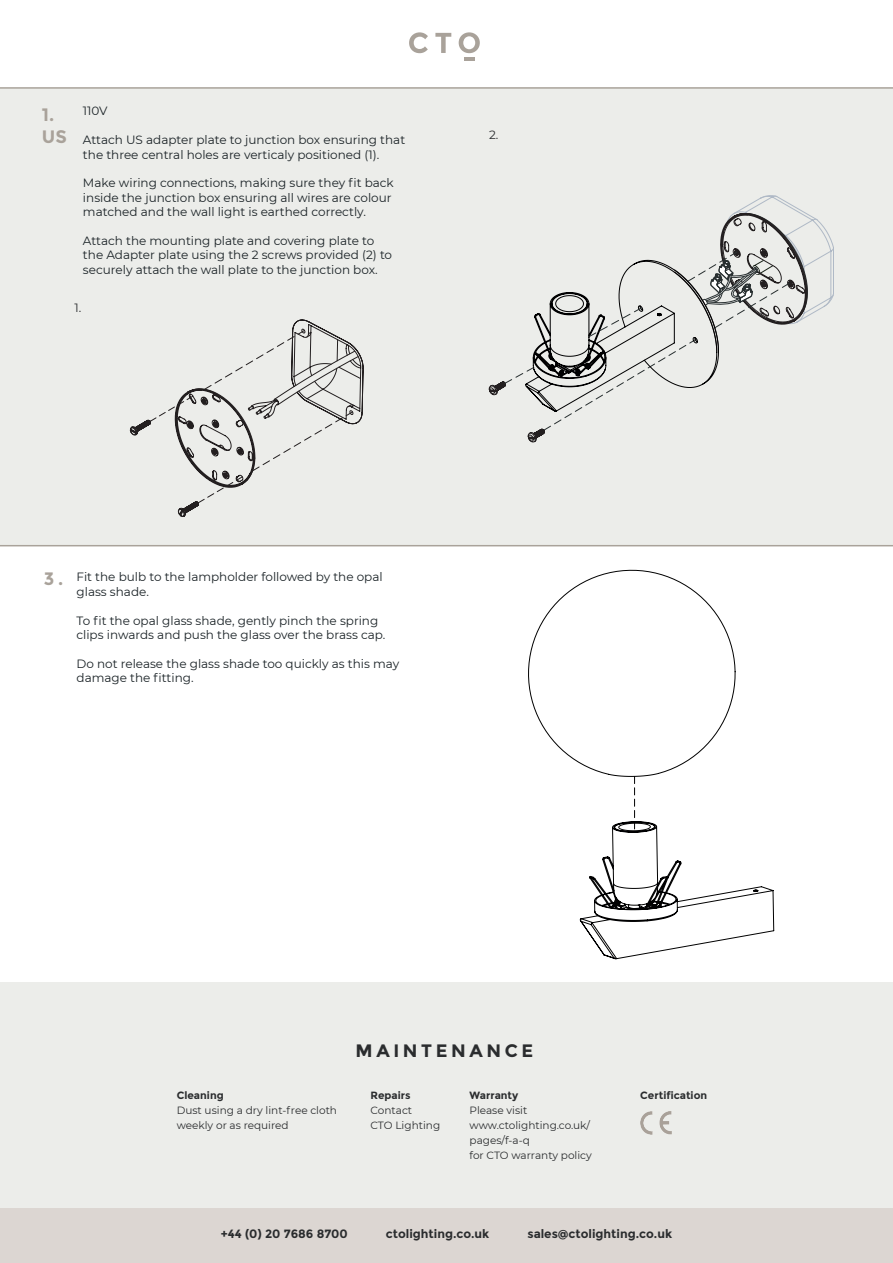
<style>
.page{position:relative;width:893px;height:1263px;background:#fff}
.page>*{position:absolute;margin:0;border:0;box-sizing:border-box;transform-origin:0 0}
.t1{font:700 18px "Montserrat";letter-spacing:.2em;color:#2a2c2e}
.t2{font:700 18px "Montserrat";color:#a9a29a}
.t3{font:12px/14.4px "Montserrat";color:#1a2226}
.t4{font:700 12px "Montserrat";color:#2a2c2e}
.t5{font:12px "Montserrat";color:#2a2c2e}
.t6{font:10.5px/15px "Montserrat";color:#2a2c2e}
.t7{font:700 10.5px "Montserrat";color:#2a2c2e}
</style>
<div class="page">
<hr style="left:464px;top:57px;width:11px;height:4px;background:#a9a29a">
<svg style="left:409px;top:32px;width:19px;height:21px"></svg>
<svg style="left:435px;top:33px;width:16px;height:20px"></svg>
<svg style="left:459px;top:32px;width:21px;height:21px"></svg>
<div style="left:0;top:982px;width:893px;height:226px;background:#ecedea"></div>
<div style="left:0;top:1208px;width:893px;height:55px;background:#dcd6d2"></div>
<img style="left:640px;top:1111px;width:32px;height:23px">
<div style="left:0;top:87px;width:893px;height:459px;background:#ecedea"></div>
<svg style="left:130px;top:320px;width:233px;height:197px;background:#e0e1de"></svg>
<svg style="left:130px;top:330px;width:231px;height:187px;background:#dddedb"></svg>
<div style="left:490px;top:213px;width:317px;height:229px;background:#ecedea"></div>
<svg style="left:504px;top:195px;width:330px;height:236px;background:#dcdddb"></svg>
<svg style="left:528px;top:570px;width:246px;height:389px"></svg>
<svg style="left:634px;top:776px;width:1px;height:53px"></svg>
<p class="t2" style="left:42px;top:104px;width:14px">1.</p>
<p class="t2" style="left:42px;top:126px;width:27px">US</p>
<p class="t3" style="left:83px;top:103px;width:26px">110V</p>
<p class="t3" style="left:83px;top:132px;width:324px">Attach US adapter plate to junction box ensuring that the three central holes are verticaly positioned (1).</p>
<p class="t3" style="left:83px;top:175px;width:312px">Make wiring connections, making sure they fit back inside the junction box ensuring all wires are colour matched and the wall light is earthed correctly.</p>
<p class="t3" style="left:83px;top:233px;width:311px">Attach the mounting plate and covering plate to the Adapter plate using the 2 screws provided (2) to securely attach the wall plate to the junction box.</p>
<p class="t5" style="left:74px;top:299px;width:8px">1.</p>
<p class="t5" style="left:489px;top:126px;width:11px">2.</p>
<p class="t2" style="left:44px;top:568px;width:21px">3.</p>
<p class="t3" style="left:77px;top:569px;width:308px">Fit the bulb to the lampholder followed by the opal glass shade.</p>
<p class="t3" style="left:77px;top:613px;width:310px">To fit the opal glass shade, gently pinch the spring clips inwards and push the glass over the brass cap.</p>
<p class="t3" style="left:77px;top:656px;width:324px">Do not release the glass shade too quickly as this may damage the fitting.</p>
<p class="t1" style="left:356px;top:1040px;width:179px">MAINTENANCE</p>
<p class="t7" style="left:177px;top:1089px;width:48px">Cleaning</p>
<p class="t7" style="left:640px;top:1089px;width:68px">Certification</p>
<p class="t6" style="left:177px;top:1102px;width:162px">Dust using a dry lint-free cloth weekly or as required</p>
<p class="t7" style="left:370px;top:1089px;width:42px">Repairs</p>
<p class="t6" style="left:370px;top:1102px;width:43px">Contact</p>
<p class="t6" style="left:370px;top:1117px;width:71px">CTO Lighting</p>
<p class="t7" style="left:470px;top:1089px;width:50px">Warranty</p>
<p class="t6" style="left:470px;top:1102px;width:59px">Please visit</p>
<p class="t6" style="left:470px;top:1117px;width:122px">www.ctolighting.co.uk/ pages/f-a-q</p>
<p class="t6" style="left:470px;top:1147px;width:124px">for CTO warranty policy</p>
<p class="t4" style="left:221px;top:1227px;width:129px">+44 (0) 20 7686 8700</p>
<p class="t4" style="left:386px;top:1227px;width:105px">ctolighting.co.uk</p>
<p class="t4" style="left:527px;top:1227px;width:146px">sales@ctolighting.co.uk</p>
</div>
